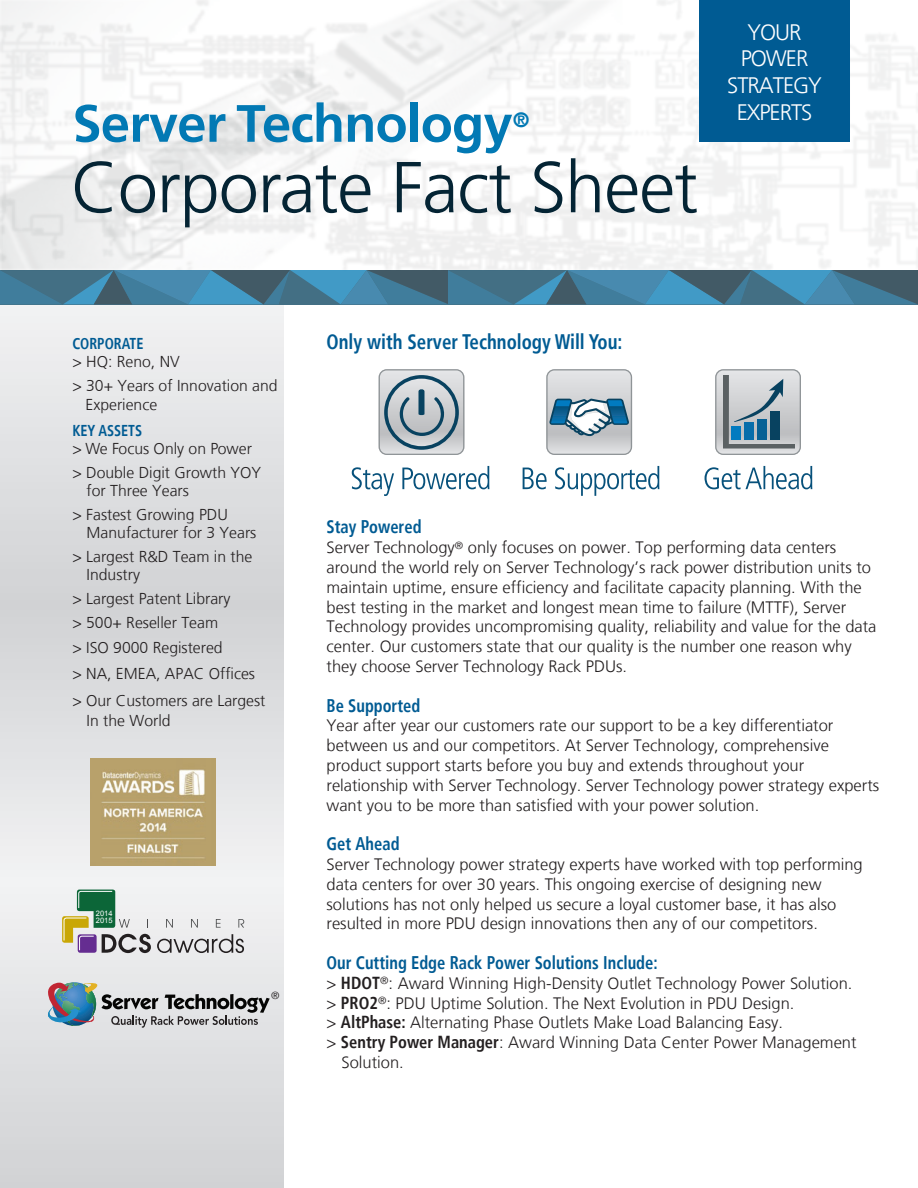
<style>
.page{position:relative;width:918px;height:1188px;background:#fff}
.page>*{position:absolute;margin:0;border:0;box-sizing:border-box;transform-origin:0 0}
.t1{font:300 72px "Frutiger LT";letter-spacing:-.015em;color:#042434}
.t2{font:700 52.5px "Frutiger LT";letter-spacing:-.015em;color:#0279b4}
.t3{font:300 22.35px/26.8px "Frutiger LT";letter-spacing:-.045em;color:#fff;text-align:center}
.t4{font:700 condensed 21px "Frutiger LT";color:#005b93;scale:.9 1}
.t5{font:700 21px "Frutiger LT";color:#0279b4}
.t6{font:700 condensed 18.3px "Frutiger LT";color:#005b93;scale:.9 1}
.t7{font:300 16.5px/19.8px "Frutiger LT";color:#231f20}
.t8{font:300 15.75px/24px "Frutiger LT";color:#231f20}
.t9{font:700 condensed 15.75px "Frutiger LT";color:#005b93;scale:.9 1}
.t10{font:300 10.5px "Frutiger LT";color:#231f20}
.t11{font:7.5px "Arial";color:#fff}
.s1{font-weight:700;font-stretch:condensed;font-size:17.4px}
</style>
<div class="page">
<img style="left:0;top:0;width:918px;height:412px">
<svg style="left:0;top:305px;width:284px;height:883px;background:#e0e0e2"></svg>
<svg style="left:705px;top:466px;width:107px;height:23px"></svg>
<svg style="left:715px;top:369px;width:86px;height:86px;background:#a5b2ba"></svg>
<svg style="left:523px;top:468px;width:24px;height:21px"></svg>
<svg style="left:555px;top:466px;width:104px;height:30px"></svg>
<svg style="left:546px;top:369px;width:86px;height:86px;background:#b0bfc8"></svg>
<svg style="left:352px;top:467px;width:42px;height:29px"></svg>
<svg style="left:402px;top:466px;width:87px;height:23px"></svg>
<svg style="left:379px;top:369px;width:85px;height:86px;background:#abb6bd"></svg>
<svg style="left:166px;top:919px;width:7px;height:9px"></svg>
<svg style="left:191px;top:919px;width:7px;height:9px"></svg>
<svg style="left:216px;top:919px;width:5px;height:9px"></svg>
<svg style="left:238px;top:919px;width:6px;height:9px"></svg>
<svg style="left:157px;top:934px;width:87px;height:19px;background:#b9b8ba"></svg>
<svg style="left:62px;top:890px;width:89px;height:63px"></svg>
<img style="left:91px;top:759px;width:125px;height:107px">
<svg style="left:0;top:270px;width:918px;height:34px;background:#427a96"></svg>
<div style="left:699px;top:0;width:151px;height:142px;background:#005b93"></div>
<svg style="left:46px;top:980px;width:224px;height:48px;background:#abb1b6"></svg>
<h2 class="t2" style="left:72px;top:93px;width:442px">Server Technology</h2>
<p class="t5" style="left:513px;top:107px;width:18px">®</p>
<h1 class="t1" style="left:71px;top:147px;width:629px">Corporate Fact Sheet</h1>
<h3 class="t3" style="left:727px;top:19px;width:96px">YOUR<br>POWER<br>STRATEGY<br>EXPERTS</h3>
<p class="t9" style="left:72px;top:335px;width:81px">CORPORATE</p>
<p class="t8" style="left:72px;top:350px;width:207px">&gt; HQ: Reno, NV<br>&gt; 30+ Years of Innovation and</p>
<p class="t8" style="left:86px;top:393px;width:73px">Experience</p>
<p class="t9" style="left:72px;top:422px;width:79px">KEY ASSETS</p>
<p class="t8" style="left:72px;top:437px;width:190px">&gt; We Focus Only on Power &gt; Double Digit Growth YOY</p>
<p class="t8" style="left:72px;top:479px;width:157px;text-indent:14px">for Three Years<br>&gt; Fastest Growing PDU</p>
<p class="t8" style="left:72px;top:521px;width:186px;text-align:right">Manufacturer for 3 Years<br>&gt; Largest R&amp;D Team in the</p>
<p class="t8" style="left:72px;top:563px;width:160px;text-indent:14px">Industry<br>&gt; Largest Patent Library &gt; 500+ Reseller Team</p>
<p class="t8" style="left:72px;top:635px;width:195px;line-height:26.2px">&gt; ISO 9000 Registered<br>&gt; NA, EMEA, APAC Offices &gt; Our Customers are Largest</p>
<p class="t8" style="left:87px;top:709px;width:86px">In the World</p>
<p class="t11" style="left:96px;top:909px;width:18px">2014</p>
<p class="t11" style="left:96px;top:916px;width:18px">2015</p>
<p class="t10" style="left:271px;top:989px;width:10px">®</p>
<p class="t4" style="left:327px;top:330px;width:330px">Only with Server Technology Will You:</p>
<p class="t6" style="left:327px;top:516px;width:107px">Stay Powered</p>
<p class="t7" style="left:327px;top:538px;width:552px">Server Technology<sup>®</sup> only focuses on power. Top performing data centers around the world rely on Server Technology’s rack power distribution units to maintain uptime, ensure efficiency and facilitate capacity planning. With the best testing in the market and longest mean time to failure (MTTF), Server Technology provides uncompromising quality, reliability and value for the data center. Our customers state that our quality is the number one reason why they choose Server Technology Rack PDUs.</p>
<p class="t6" style="left:327px;top:694px;width:106px">Be Supported</p>
<p class="t7" style="left:327px;top:716px;width:554px">Year after year our customers rate our support to be a key differentiator between us and our competitors. At Server Technology, comprehensive product support starts before you buy and extends throughout your relationship with Server Technology. Server Technology power strategy experts want you to be more than satisfied with your power solution.</p>
<p class="t6" style="left:327px;top:833px;width:83px">Get Ahead</p>
<p class="t7" style="left:327px;top:855px;width:538px">Server Technology power strategy experts have worked with top performing data centers for over 30 years. This ongoing exercise of designing new solutions has not only helped us secure a loyal customer base, it has also resulted in more PDU design innovations then any of our competitors.</p>
<p class="t6" style="left:327px;top:952px;width:369px">Our Cutting Edge Rack Power Solutions Include:</p>
<p class="t7" style="left:327px;top:973px;width:527px">&gt; <span class="s1">HDOT</span><sup>®</sup>: Award Winning High-Density Outlet Technology Power Solution.</p>
<p class="t7" style="left:327px;top:993px;width:469px">&gt; <span class="s1">PRO2</span><sup>®</sup>: PDU Uptime Solution. The Next Evolution in PDU Design.</p>
<p class="t7" style="left:327px;top:1013px;width:458px">&gt; <span class="s1">AltPhase:</span> Alternating Phase Outlets Make Load Balancing Easy.</p>
<p class="t7" style="left:327px;top:1033px;width:532px">&gt; <span class="s1">Sentry Power Manager</span>: Award Winning Data Center Power Management</p>
<p class="t7" style="left:342px;top:1053px;width:64px">Solution.</p>
</div>
